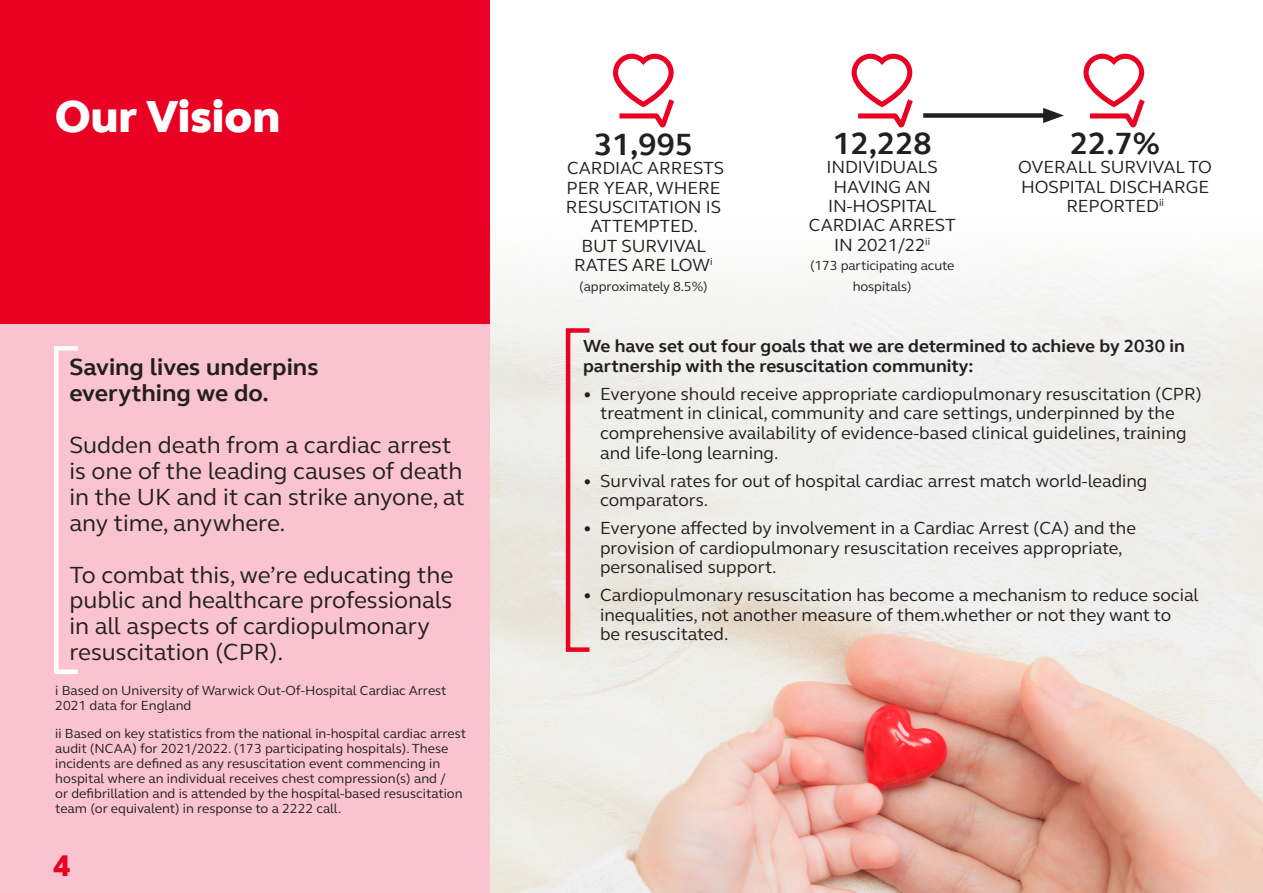
<style>
.page{position:relative;width:1263px;height:893px;background:#fff}
.page>*{position:absolute;margin:0;border:0;box-sizing:border-box;transform-origin:0 0}
.Main_header_White{font:800 45px "Resus";color:#fff}
.t1{font:700 31.5px "Resus";color:#231f20}
.t2{font:800 30px "Resus";color:#e90023}
.Pull_out_quotes{font:24px/26px "Resus";color:#231f20}
.Pull_out_quotes-2{font:700 24px/26px "Resus";color:#231f20}
.Uppercase_text{font:18px/19.5px "Resus";color:#231f20;text-align:center}
.t3{font:700 18px/19.5px "Resus";color:#231f20}
.t4{font:13.5px/15px "Resus";color:#231f20}
.s1{color:#e90023}
</style>
<div class="page">
<img style="left:489px;top:223px;width:774px;height:670px">
<svg style="left:613px;top:54px;width:61px;height:73px"></svg>
<svg style="left:852px;top:54px;width:61px;height:73px"></svg>
<svg style="left:1083px;top:54px;width:61px;height:73px"></svg>
<div style="left:923px;top:113px;width:128px;height:5px;background:#231f20"></div>
<svg style="left:1043px;top:108px;width:21px;height:15px"></svg>
<div style="left:0;top:0;width:489px;height:568px;background:#e90023"></div>
<div style="left:0;top:324px;width:489px;height:569px;background:#f9c4cf"></div>
<div style="left:566px;top:328px;width:26px;height:324px;border:4px solid #e90023"></div>
<div style="left:54px;top:346px;width:26px;height:328px;border:4px solid #fff"></div>
<h1 class="Main_header_White" style="left:55px;top:88px;width:239px">Our Vision<span class="s1">.</span></h1>
<h2 class="Pull_out_quotes-2" style="left:69px;top:354px;width:251px">Saving lives underpins everything we do.</h2>
<h2 class="Pull_out_quotes" style="left:69px;top:432px;width:397px">Sudden death from a cardiac arrest is one of the leading causes of death in the UK and it can strike anyone, at any time, anywhere.</h2>
<h2 class="Pull_out_quotes" style="left:69px;top:562px;width:385px">To combat this, we’re educating the public and healthcare professionals in all aspects of cardiopulmonary resuscitation (CPR).</h2>
<p class="t4" style="left:55px;top:683px;width:393px">i Based on University of Warwick Out-Of-Hospital Cardiac Arrest<br>2021 data for England</p>
<p class="t4" style="left:55px;top:726px;width:412px">ii Based on key statistics from the national in-hospital cardiac arrest audit (NCAA) for 2021/2022. (173 participating hospitals). These incidents are defined as any resuscitation event commencing in hospital where an individual receives chest compression(s) and /<br>or defibrillation and is attended by the hospital-based resuscitation team (or equivalent) in response to a 2222 call.</p>
<h3 class="t2" style="left:53px;top:847px;width:19px">4</h3>
<p class="t1" style="left:594px;top:125px;width:101px">31,995</p>
<p class="Uppercase_text" style="left:566px;top:159px;width:160px">CARDIAC ARRESTS<br>PER YEAR, WHERE<br>RESUSCITATION IS<br>ATTEMPTED.</p>
<p class="Uppercase_text" style="left:574px;top:236px;width:140px">BUT SURVIVAL<br>RATES ARE LOW<sup>i</sup></p>
<p class="t4" style="left:579px;top:279px;width:130px">(approximately 8.5%)</p>
<p class="t1" style="left:833px;top:124px;width:101px">12,228</p>
<h2 class="Uppercase_text" style="left:809px;top:157px;width:148px">INDIVIDUALS<br>HAVING AN<br>IN-HOSPITAL<br>CARDIAC ARREST<br>IN 2021/22<sup>ii</sup></h2>
<p class="t4" style="left:810px;top:256px;width:146px;line-height:20.2px;text-align:center">(173 participating acute hospitals)</p>
<p class="t1" style="left:1070px;top:124px;width:91px">22.7%</p>
<h2 class="Uppercase_text" style="left:1018px;top:157px;width:195px">OVERALL SURVIVAL TO<br>HOSPITAL DISCHARGE<br>REPORTED<sup>ii</sup></h2>
<p class="t3" style="left:583px;top:337px;width:603px">We have set out four goals that we are determined to achieve by 2030 in partnership with the resuscitation community:</p>
<p class="Uppercase_text" style="left:600px;top:384px;width:603px;text-align:left;text-indent:-17px">• Everyone should receive appropriate cardiopulmonary resuscitation (CPR) treatment in clinical, community and care settings, underpinned by the comprehensive availability of evidence-based clinical guidelines, training and life-long learning.</p>
<p class="Uppercase_text" style="left:600px;top:471px;width:549px;text-align:left;text-indent:-17px">• Survival rates for out of hospital cardiac arrest match world-leading comparators.</p>
<p class="Uppercase_text" style="left:600px;top:518px;width:537px;text-align:left;text-indent:-17px">• Everyone affected by involvement in a Cardiac Arrest (CA) and the provision of cardiopulmonary resuscitation receives appropriate, personalised support.</p>
<p class="Uppercase_text" style="left:600px;top:585px;width:600px;text-align:left;text-indent:-17px">• Cardiopulmonary resuscitation has become a mechanism to reduce social inequalities, not another measure of them.whether or not they want to<br>be resuscitated.</p>
</div>
